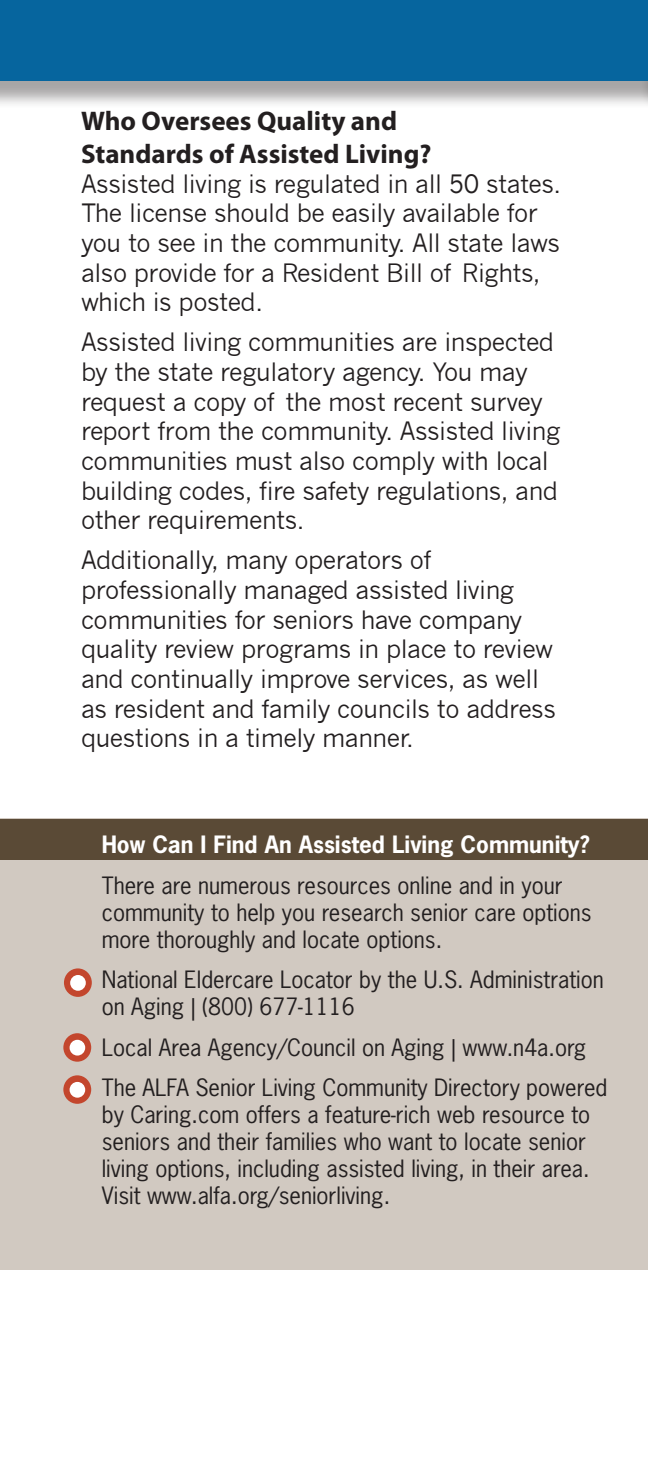
<style>
.page{position:relative;width:648px;height:1458px;background:#fff}
.page>*{position:absolute;margin:0;border:0;box-sizing:border-box;transform-origin:0 0}
.SUBHEADS{font:700 27px/32.4px "Myriad Pro";color:#231f20}
.BODY_TEXT_Indent{font:24.75px/29.7px "News Gothic";letter-spacing:-.02em;color:#231f20}
.SIDEBAR_TEXT{font:22.5px/27px "News Gothic Std";color:#231f20}
.t1{font:700 22.5px "News Gothic Std";color:#fff}
</style>
<div class="page">
<div style="left:0;top:818px;width:648px;height:452px;background:#d1c9c1"></div>
<div style="left:64px;top:968px;width:28px;height:29px;background:#c3462d;border-radius:50%"></div>
<div style="left:70px;top:975px;width:16px;height:16px;background:#fff;border-radius:50%"></div>
<div style="left:63px;top:1033px;width:28px;height:29px;background:#c3462d;border-radius:50%"></div>
<div style="left:70px;top:1040px;width:15px;height:16px;background:#fff;border-radius:50%"></div>
<div style="left:63px;top:1075px;width:28px;height:29px;background:#c3462d;border-radius:50%"></div>
<div style="left:70px;top:1082px;width:15px;height:16px;background:#fff;border-radius:50%"></div>
<div style="left:0;top:820px;width:648px;height:40px;background:#5a4a36"></div>
<div style="left:0;top:0;width:648px;height:109px;background:#231f20;opacity:.4"></div>
<div style="left:0;top:0;width:648px;height:81px;background:#06659e"></div>
<p class="SUBHEADS" style="left:81px;top:104px;width:352px">Who Oversees Quality and<br>Standards of Assisted Living?</p>
<p class="BODY_TEXT_Indent" style="left:81px;top:169px;width:482px">Assisted living is regulated in all 50 states.<br>The license should be easily available for you to see in the community. All state laws also provide for a Resident Bill of Rights, which is posted.</p>
<p class="BODY_TEXT_Indent" style="left:81px;top:327px;width:481px">Assisted living communities are inspected by the state regulatory agency. You may request a copy of the most recent survey report from the community. Assisted living communities must also comply with local building codes, fire safety regulations, and other requirements.</p>
<p class="BODY_TEXT_Indent" style="left:81px;top:545px;width:477px">Additionally, many operators of professionally managed assisted living communities for seniors have company quality review programs in place to review and continually improve services, as well as resident and family councils to address questions in a timely manner.</p>
<p class="t1" style="left:102px;top:830px;width:490px">How Can I Find An Assisted Living Community?</p>
<p class="SIDEBAR_TEXT" style="left:102px;top:871px;width:491px">There are numerous resources online and in your community to help you research senior care options more thoroughly and locate options.</p>
<p class="SIDEBAR_TEXT" style="left:102px;top:966px;width:504px">National Eldercare Locator by the U.S. Administration on Aging | (800) 677-1116</p>
<p class="SIDEBAR_TEXT" style="left:102px;top:1033px;width:486px">Local Area Agency/Council on Aging | www.n4a.org</p>
<p class="SIDEBAR_TEXT" style="left:102px;top:1074px;width:507px">The ALFA Senior Living Community Directory powered by Caring.com offers a feature-rich web resource to seniors and their families who want to locate senior living options, including assisted living, in their area.<br>Visit www.alfa.org/seniorliving.</p>
</div>
